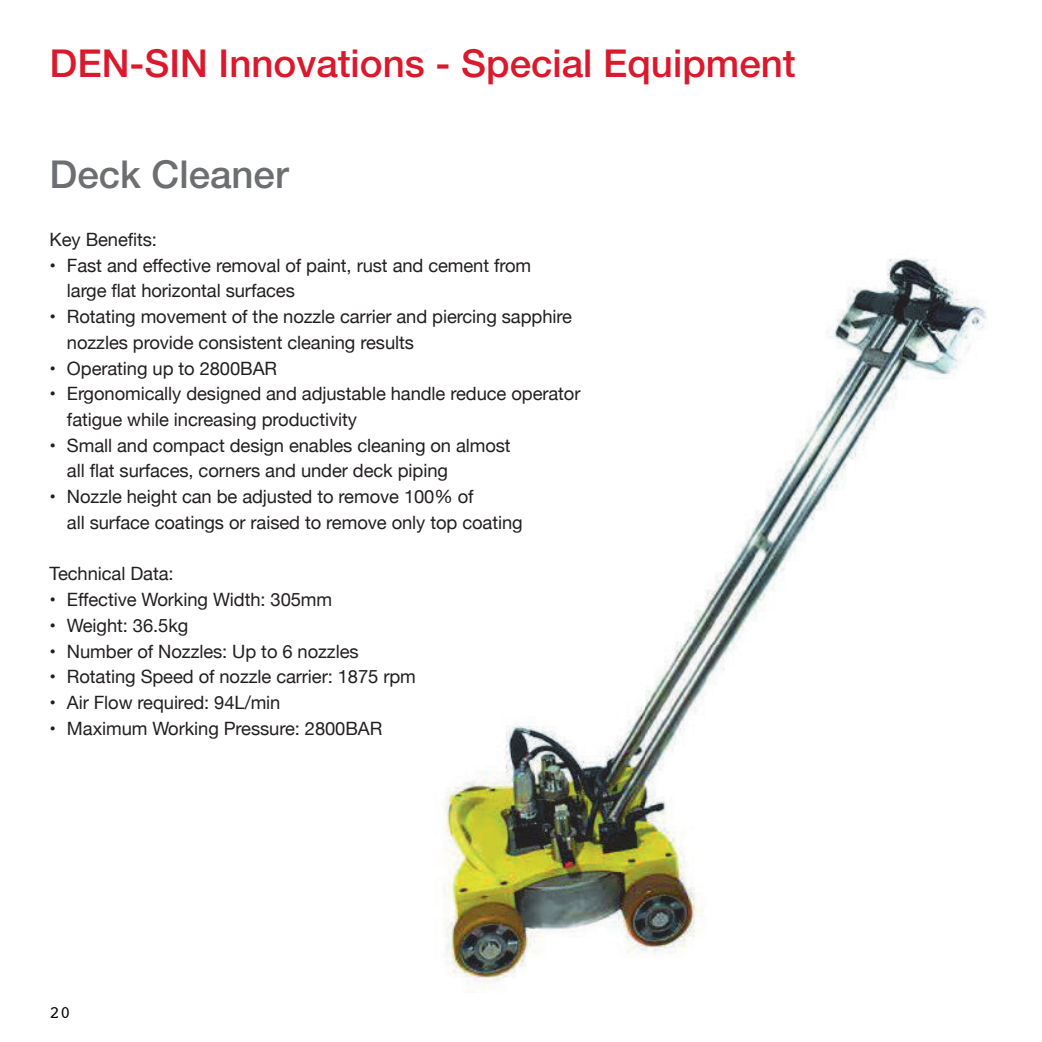
<style>
.page{position:relative;width:1042px;height:1042px;background:#fff}
.page>*{position:absolute;margin:0;border:0;box-sizing:border-box;transform-origin:0 0}
.t1{font:500 38.5px "Helvetica Neue";color:#da192c}
.t2{font:500 38.5px "Helvetica Neue";color:#6d6e71}
.t3{font:18.38px/25.7px "Helvetica Neue";letter-spacing:-.005em;color:#231f20}
.t4{font:17.5px "Courier";color:#000}
</style>
<div class="page">
<img style="left:443px;top:258px;width:544px;height:735px">
<h1 class="t1" style="left:50px;top:49px;width:747px">DEN-SIN Innovations - Special Equipment</h1>
<h1 class="t2" style="left:50px;top:160px;width:240px">Deck Cleaner</h1>
<p class="t3" style="left:50px;top:228px;width:109px">Key Benefits:</p>
<p class="t3" style="left:50px;top:254px;width:483px">ï Fast and effective removal of paint, rust and cement from</p>
<p class="t3" style="left:67px;top:280px;width:229px">large flat horizontal surfaces</p>
<p class="t3" style="left:50px;top:305px;width:524px">ï Rotating movement of the nozzle carrier and piercing sapphire</p>
<p class="t3" style="left:67px;top:331px;width:348px">nozzles provide consistent cleaning results</p>
<p class="t3" style="left:50px;top:357px;width:229px">ï Operating up to 2800BAR</p>
<p class="t3" style="left:50px;top:383px;width:532px">ï Ergonomically designed and adjustable handle reduce operator</p>
<p class="t3" style="left:67px;top:408px;width:292px">fatigue while increasing productivity</p>
<p class="t3" style="left:50px;top:434px;width:463px">ï Small and compact design enables cleaning on almost</p>
<p class="t3" style="left:67px;top:460px;width:382px">all flat surfaces, corners and under deck piping</p>
<p class="t3" style="left:50px;top:485px;width:425px">ï Nozzle height can be adjusted to remove 100% of</p>
<p class="t3" style="left:67px;top:511px;width:457px">all surface coatings or raised to remove only top coating</p>
<p class="t3" style="left:50px;top:563px;width:368px">Technical Data:<br>ï Effective Working Width: 305mm<br>ï Weight: 36.5kg<br>ï Number of Nozzles: Up to 6 nozzles<br>ï Rotating Speed of nozzle carrier: 1875 rpm ï Air Flow required: 94L/min<br>ï Maximum Working Pressure: 2800BAR</p>
<p class="t4" style="left:50px;top:1005px;width:22px">20</p>
</div>
